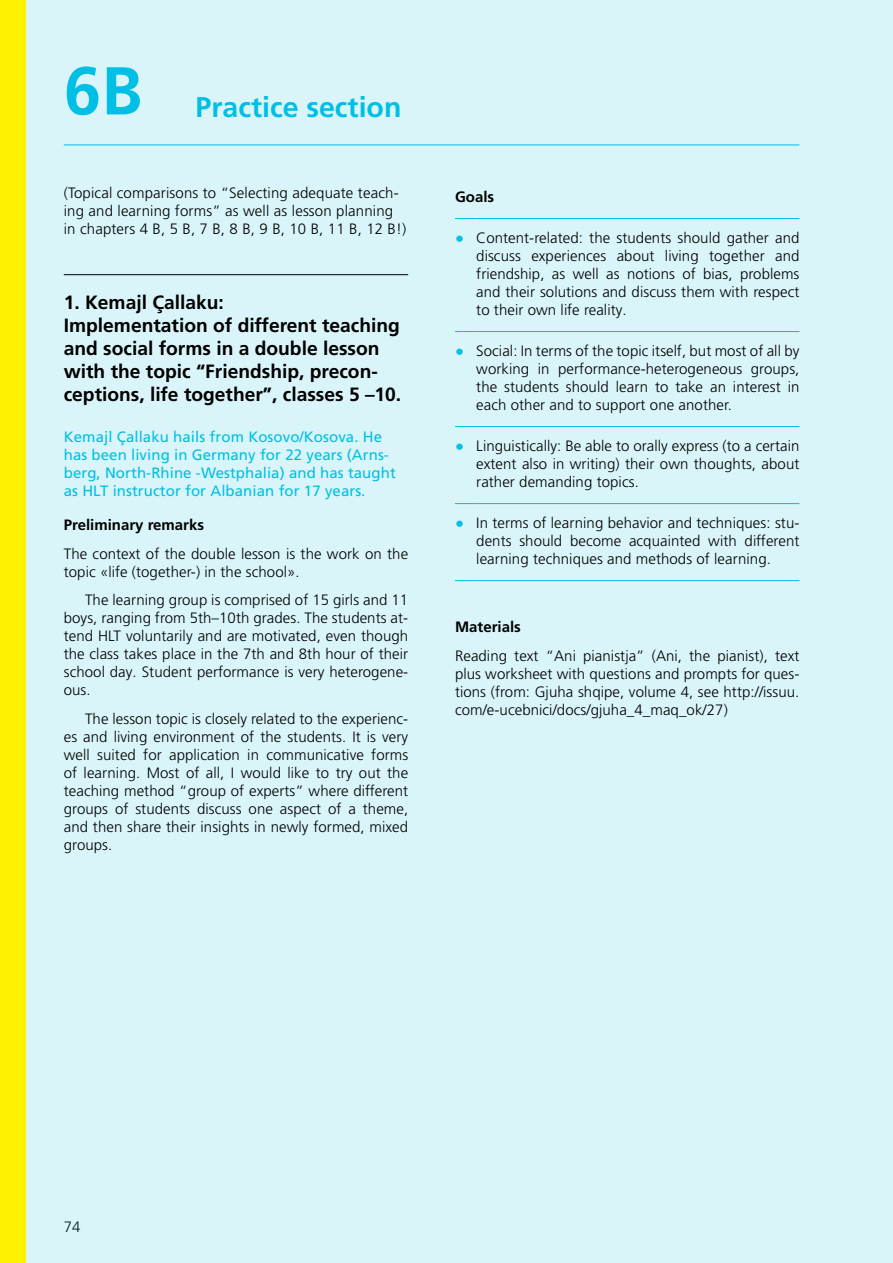
<style>
.page{position:relative;width:893px;height:1263px;background:#d9f5fa}
.page>*{position:absolute;margin:0;border:0;box-sizing:border-box;transform-origin:0 0}
.t1{font:700 67.5px "Frutiger LT Pro";color:#00bfe4}
.t2{font:700 28.5px "Frutiger LT Pro";color:#00bfe4}
.t3{font:700 19.2px/23.1px "Frutiger LT Pro";color:#000}
.t4{font:300 15px/18px "Frutiger LT Pro";letter-spacing:.005em;color:#000;text-align:justify}
.t5{font:15px/18px "Frutiger LT Pro";letter-spacing:.005em;color:#00bfe4}
.t6{font:700 15px "Frutiger LT Pro";color:#000}
.s1{font-weight:700;font-size:18px;color:#00bfe4}
</style>
<div class="page">
<hr style="left:64px;top:274px;width:344px;height:1px;background:#000">
<hr style="left:64px;top:145px;width:735px;height:1px;background:#00bfe4">
<svg style="left:455px;top:218px;width:21px;height:1px"></svg>
<hr style="left:476px;top:218px;width:323px;height:1px;background:#00bfe4">
<svg style="left:455px;top:331px;width:21px;height:1px"></svg>
<hr style="left:476px;top:331px;width:323px;height:1px;background:#00bfe4">
<svg style="left:455px;top:426px;width:21px;height:1px"></svg>
<hr style="left:476px;top:426px;width:323px;height:1px;background:#00bfe4">
<svg style="left:455px;top:503px;width:21px;height:1px"></svg>
<hr style="left:476px;top:503px;width:323px;height:1px;background:#00bfe4">
<svg style="left:455px;top:580px;width:21px;height:1px"></svg>
<hr style="left:476px;top:580px;width:323px;height:1px;background:#00bfe4">
<div style="left:0;top:0;width:26px;height:1263px;background:#fff200"></div>
<h1 class="t1" style="left:64px;top:51px;width:80px">6B</h1>
<h2 class="t2" style="left:196px;top:90px;width:207px">Practice section</h2>
<p class="t4" style="left:64px;top:184px;width:344px;text-align:left">(Topical comparisons to “Selecting adequate teach&shy;ing and learning forms” as well as lesson planning in chapters 4 B, 5 B, 7 B, 8 B, 9 B, 10 B, 11 B, 12 B!)</p>
<p class="t3" style="left:64px;top:291px;width:339px">1. Kemajl Çallaku:<br>Implementation of different teaching and social forms in a double lesson with the topic “Friendship, precon&shy;ceptions, life together”, classes 5 –10.</p>
<p class="t5" style="left:64px;top:428px;width:334px">Kemajl Çallaku hails from Kosovo/Kosova. He has been living in Germany for 22 years (Arns&shy;berg, North-Rhine -Westphalia) and has taught as HLT instructor for Albanian for 17 years.</p>
<p class="t6" style="left:64px;top:516px;width:142px">Preliminary remarks</p>
<p class="t4" style="left:64px;top:544px;width:346px">The context of the double lesson is the work on the topic «life (together-) in the school».</p>
<p class="t4" style="left:64px;top:591px;width:346px;text-indent:21px">The learning group is comprised of 15 girls and 11 boys, ranging from 5th–10th grades. The students at&shy;tend HLT voluntarily and are motivated, even though the class takes place in the 7th and 8th hour of their school day. Student performance is very heterogene&shy;ous.</p>
<p class="t4" style="left:64px;top:710px;width:346px;text-indent:21px">The lesson topic is closely related to the experienc&shy;es and living environment of the students. It is very well suited for application in communicative forms of learning. Most of all, I would like to try out the teaching method “group of experts” where different groups of students discuss one aspect of a theme, and then share their insights in newly formed, mixed groups.</p>
<p class="t6" style="left:455px;top:187px;width:41px">Goals</p>
<p class="t4" style="left:476px;top:228px;width:325px;text-indent:-21px"><span class="s1">•</span> Content-related: the students should gather and discuss experiences about living together and friendship, as well as notions of bias, problems and their solutions and discuss them with respect to their own life reality.</p>
<p class="t4" style="left:476px;top:341px;width:325px;text-indent:-21px"><span class="s1">•</span> Social: In terms of the topic itself, but most of all by working in performance-heterogeneous groups, the students should learn to take an interest in each other and to support one another.</p>
<p class="t4" style="left:476px;top:436px;width:325px;text-indent:-21px"><span class="s1">•</span> Linguistically: Be able to orally express (to a certain extent also in writing) their own thoughts, about rather demanding topics.</p>
<p class="t4" style="left:476px;top:513px;width:325px;text-indent:-21px"><span class="s1">•</span> In terms of learning behavior and techniques: stu&shy;dents should become acquainted with different learning techniques and methods of learning.</p>
<p class="t6" style="left:455px;top:618px;width:67px">Materials</p>
<p class="t4" style="left:455px;top:647px;width:346px">Reading text “Ani pianistja” (Ani, the pianist), text plus worksheet with questions and prompts for ques&shy;tions (from: Gjuha shqipe, volume 4, see http://issuu. com/e-ucebnici/docs/gjuha_4_maq_ok/27)</p>
<p class="t4" style="left:64px;top:1217px;width:18px">74</p>
</div>
